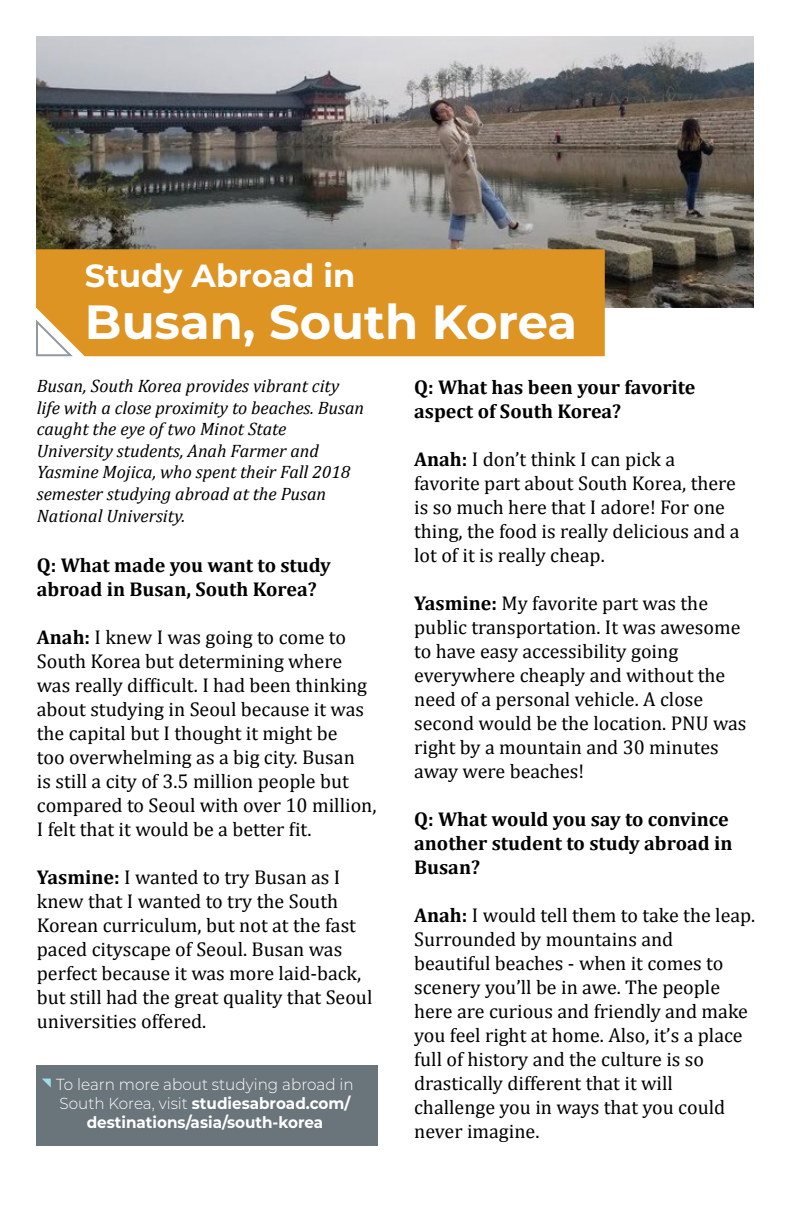
<style>
.page{position:relative;width:792px;height:1224px;background:#fff}
.page>*{position:absolute;margin:0;border:0;box-sizing:border-box;transform-origin:0 0}
.t1{font:700 48px "Montserrat";color:#fff}
.t2{font:700 32px "Montserrat";color:#fff}
.t3{font:20px/24px "Cambria";color:#000}
.t4{font:700 20px/24px "Cambria";color:#000}
.t5{font:italic 18px/21.6px "Cambria";color:#000}
.t6{font:300 16px/19.2px "Montserrat";color:#fff;text-align:center;scale:.95 1}
.s1{font-weight:700}
</style>
<div class="page">
<img style="left:36px;top:36px;width:717px;height:271px">
<div style="left:36px;top:249px;width:569px;height:107px;background:#dd9422"></div>
<svg style="left:36px;top:317px;width:37px;height:40px"></svg>
<div style="left:37px;top:1066px;width:341px;height:80px;background:#6a747b"></div>
<svg style="left:42px;top:1079px;width:9px;height:9px"></svg>
<h2 class="t2" style="left:85px;top:253px;width:272px">Study Abroad in</h2>
<h1 class="t1" style="left:85px;top:288px;width:494px">Busan, South Korea</h1>
<p class="t5" style="left:37px;top:374px;width:329px">Busan, South Korea provides vibrant city life with a close proximity to beaches. Busan caught the eye of two Minot State University students, Anah Farmer and Yasmine Mojica, who spent their Fall 2018 semester studying abroad at the Pusan National University.</p>
<p class="t4" style="left:37px;top:553px;width:296px">Q: What made you want to study abroad in Busan, South Korea?</p>
<p class="t3" style="left:37px;top:625px;width:341px"><span class="s1">Anah:</span> I knew I was going to come to South Korea but determining where was really difficult. I had been thinking about studying in Seoul because it was the capital but I thought it might be<br>too overwhelming as a big city. Busan<br>is still a city of 3.5 million people but compared to Seoul with over 10 million, I felt that it would be a better fit.</p>
<p class="t3" style="left:37px;top:865px;width:337px"><span class="s1">Yasmine:</span> I wanted to try Busan as I knew that I wanted to try the South Korean curriculum, but not at the fast paced cityscape of Seoul. Busan was perfect because it was more laid-back, but still had the great quality that Seoul universities offered.</p>
<p class="t6" style="left:56px;top:1074px;width:315px">To learn more about studying abroad in<br>South Korea, visit <span class="s1">studiesabroad.com/ destinations/asia/south-korea</span></p>
<p class="t4" style="left:414px;top:374px;width:283px">Q: What has been your favorite aspect of South Korea?</p>
<p class="t3" style="left:414px;top:447px;width:327px"><span class="s1">Anah:</span> I don’t think I can pick a favorite part about South Korea, there is so much here that I adore! For one thing, the food is really delicious and a lot of it is really cheap.</p>
<p class="t3" style="left:414px;top:591px;width:334px"><span class="s1">Yasmine:</span> My favorite part was the public transportation. It was awesome to have easy accessibility going everywhere cheaply and without the need of a personal vehicle. A close second would be the location. PNU was right by a mountain and 30 minutes away were beaches!</p>
<p class="t4" style="left:414px;top:806px;width:320px">Q: What would you say to convince another student to study abroad in<br>Busan?</p>
<p class="t3" style="left:414px;top:903px;width:343px"><span class="s1">Anah:</span> I would tell them to take the leap.<br>Surrounded by mountains and<br>beautiful beaches - when it comes to scenery you’ll be in awe. The people here are curious and friendly and make you feel right at home. Also, it’s a place full of history and the culture is so drastically different that it will challenge you in ways that you could never imagine.</p>
</div>
